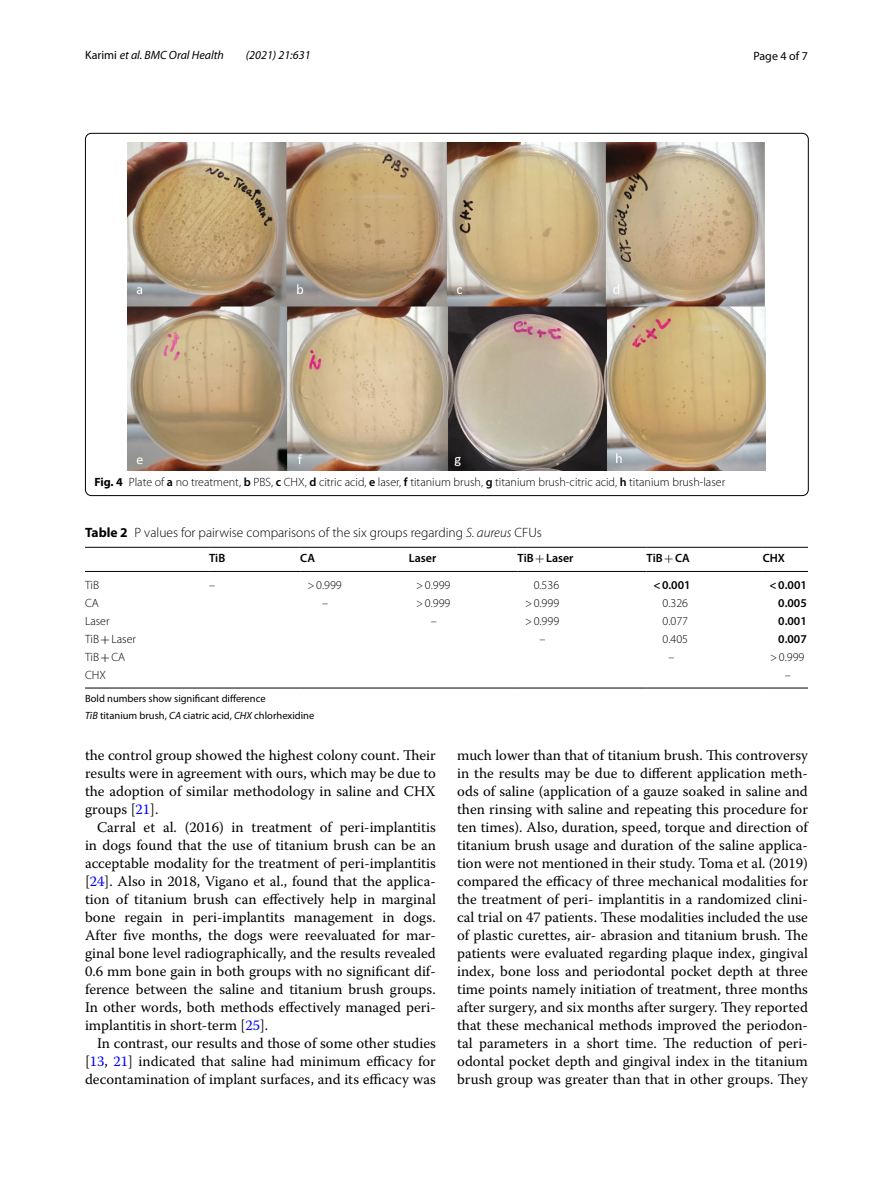
<style>
.page{position:relative;width:893px;height:1187px;background:#fff}
.page>*{position:absolute;margin:0;border:0;box-sizing:border-box;transform-origin:0 0}
.t1{font:14.7px/18px "Warnock Pro";color:#000;text-align:justify}
.t2{font:300 13.5px "Myriad Pro";color:#000}
.t3{font:300 12px "Myriad Pro";color:#000}
.t4{font:600 12px "Myriad Pro";color:#000}
.t5{font:italic 12px "Myriad Pro";color:#000}
.t6{font:12px "Myriad Pro";color:#000}
.t7{font:10.5px/17px "Myriad Pro";color:#000}
.s1{font-style:normal}
.s2{font-weight:700}
.s3{font-weight:600}
.s4{font-style:italic}
.s5{font-family:"MTSY";font-weight:400}
.s6{color:#00f}
</style>
<div class="page">
<img style="left:128px;top:142px;width:638px;height:328px">
<hr style="left:85px;top:547px;width:124px;height:1px;background:#000">
<hr style="left:85px;top:571px;width:124px;height:1px;background:#000">
<hr style="left:209px;top:547px;width:91px;height:1px;background:#000">
<hr style="left:209px;top:571px;width:91px;height:1px;background:#000">
<hr style="left:300px;top:547px;width:109px;height:1px;background:#000">
<hr style="left:300px;top:571px;width:109px;height:1px;background:#000">
<hr style="left:409px;top:547px;width:109px;height:1px;background:#000">
<hr style="left:409px;top:571px;width:109px;height:1px;background:#000">
<hr style="left:518px;top:547px;width:129px;height:1px;background:#000">
<hr style="left:518px;top:571px;width:129px;height:1px;background:#000">
<hr style="left:647px;top:547px;width:116px;height:1px;background:#000">
<hr style="left:647px;top:571px;width:116px;height:1px;background:#000">
<hr style="left:763px;top:547px;width:45px;height:1px;background:#000">
<hr style="left:763px;top:571px;width:45px;height:1px;background:#000">
<hr style="left:85px;top:687px;width:124px;height:1px;background:#000">
<hr style="left:209px;top:687px;width:91px;height:1px;background:#000">
<hr style="left:300px;top:687px;width:109px;height:1px;background:#000">
<hr style="left:409px;top:687px;width:109px;height:1px;background:#000">
<hr style="left:518px;top:687px;width:129px;height:1px;background:#000">
<hr style="left:647px;top:687px;width:116px;height:1px;background:#000">
<hr style="left:763px;top:687px;width:45px;height:1px;background:#000">
<p class="t5" style="left:85px;top:48px;width:140px"><span class="s1">Karimi</span> et al. BMC Oral Health</p>
<p class="t5" style="left:246px;top:48px;width:66px">(2021) 21:631</p>
<p class="t6" style="left:753px;top:48px;width:56px">Page 4 of 7</p>
<p class="t3" style="left:94px;top:475px;width:632px"><span class="s2">Fig. 4</span> Plate of <span class="s3">a</span> no treatment, <span class="s3">b</span> PBS, <span class="s3">c</span> CHX, <span class="s3">d</span> citric acid, <span class="s3">e</span> laser, <span class="s3">f</span> titanium brush, <span class="s3">g</span> titanium brush-citric acid, <span class="s3">h</span> titanium brush-laser</p>
<p class="t2" style="left:85px;top:525px;width:458px"><span class="s2">Table 2</span> P values for pairwise comparisons of the six groups regarding <span class="s4">S. aureus</span> CFUs</p>
<p class="t4" style="left:209px;top:550px;width:18px">TiB</p>
<p class="t4" style="left:300px;top:550px;width:16px">CA</p>
<p class="t4" style="left:409px;top:550px;width:29px">Laser</p>
<p class="t4" style="left:518px;top:550px;width:57px">TiB<span class="s5">+</span>Laser</p>
<p class="t4" style="left:647px;top:550px;width:45px">TiB<span class="s5">+</span>CA</p>
<p class="t4" style="left:763px;top:550px;width:24px">CHX</p>
<p class="t3" style="left:85px;top:578px;width:16px">TiB</p>
<p class="t3" style="left:209px;top:578px;width:7px">–</p>
<p class="t3" style="left:308px;top:578px;width:36px">&gt;0.999</p>
<p class="t3" style="left:416px;top:578px;width:36px">&gt;0.999</p>
<p class="t3" style="left:534px;top:578px;width:27px">0.536</p>
<p class="t4" style="left:653px;top:577px;width:39px">&lt;0.001</p>
<p class="t4" style="left:770px;top:577px;width:39px">&lt;0.001</p>
<p class="t3" style="left:85px;top:596px;width:15px">CA</p>
<p class="t3" style="left:322px;top:596px;width:7px">–</p>
<p class="t3" style="left:416px;top:596px;width:36px">&gt;0.999</p>
<p class="t3" style="left:525px;top:596px;width:36px">&gt;0.999</p>
<p class="t3" style="left:663px;top:596px;width:27px">0.326</p>
<p class="t4" style="left:778px;top:595px;width:30px">0.005</p>
<p class="t3" style="left:85px;top:614px;width:26px">Laser</p>
<p class="t3" style="left:431px;top:614px;width:7px">–</p>
<p class="t3" style="left:525px;top:614px;width:36px">&gt;0.999</p>
<p class="t3" style="left:663px;top:614px;width:27px">0.077</p>
<p class="t4" style="left:778px;top:613px;width:30px">0.001</p>
<p class="t3" style="left:85px;top:632px;width:53px">TiB<span class="s5">+</span>Laser</p>
<p class="t3" style="left:539px;top:632px;width:7px">–</p>
<p class="t3" style="left:663px;top:632px;width:27px">0.405</p>
<p class="t4" style="left:778px;top:631px;width:30px">0.007</p>
<p class="t3" style="left:85px;top:650px;width:42px">TiB<span class="s5">+</span>CA</p>
<p class="t3" style="left:668px;top:650px;width:7px">–</p>
<p class="t3" style="left:770px;top:650px;width:36px">&gt;0.999</p>
<p class="t3" style="left:85px;top:668px;width:22px">CHX</p>
<p class="t3" style="left:785px;top:668px;width:7px">–</p>
<p class="t7" style="left:85px;top:689px;width:231px">Bold numbers show significant difference<br><span class="s4">TiB</span> titanium brush, <span class="s4">CA</span> ciatric acid, <span class="s4">CHX</span> chlorhexidine</p>
<p class="t1" style="left:85px;top:745px;width:352px">the control group showed the highest colony count. Their results were in agreement with ours, which may be due to the adoption of similar methodology in saline and CHX groups [<span class="s6">21</span>].</p>
<p class="t1" style="left:85px;top:817px;width:352px;text-indent:12px">Carral et al. (2016) in treatment of peri-implantitis in dogs found that the use of titanium brush can be an acceptable modality for the treatment of peri-implantitis [<span class="s6">24</span>]. Also in 2018, Vigano et al., found that the applica&shy;tion of titanium brush can effectively help in marginal bone regain in peri-implantits management in dogs.<br>After five months, the dogs were reevaluated for mar&shy;ginal bone level radiographically, and the results revealed 0.6 mm bone gain in both groups with no significant dif&shy;ference between the saline and titanium brush groups.<br>In other words, both methods effectively managed peri&shy;implantitis in short-term [<span class="s6">25</span>].</p>
<p class="t1" style="left:85px;top:1033px;width:352px;text-indent:12px">In contrast, our results and those of some other studies [<span class="s6">13</span>, <span class="s6">21</span>] indicated that saline had minimum efficacy for decontamination of implant surfaces, and its efficacy was</p>
<p class="t1" style="left:457px;top:745px;width:352px">much lower than that of titanium brush. This controversy in the results may be due to different application meth&shy;ods of saline (application of a gauze soaked in saline and then rinsing with saline and repeating this procedure for ten times). Also, duration, speed, torque and direction of titanium brush usage and duration of the saline applica&shy;tion were not mentioned in their study. Toma et al. (2019) compared the efficacy of three mechanical modalities for the treatment of peri- implantitis in a randomized clini&shy;cal trial on 47 patients. These modalities included the use of plastic curettes, air- abrasion and titanium brush. The patients were evaluated regarding plaque index, gingival index, bone loss and periodontal pocket depth at three time points namely initiation of treatment, three months after surgery, and six months after surgery. They reported that these mechanical methods improved the periodon&shy;tal parameters in a short time. The reduction of peri&shy;odontal pocket depth and gingival index in the titanium brush group was greater than that in other groups. They</p>
</div>
